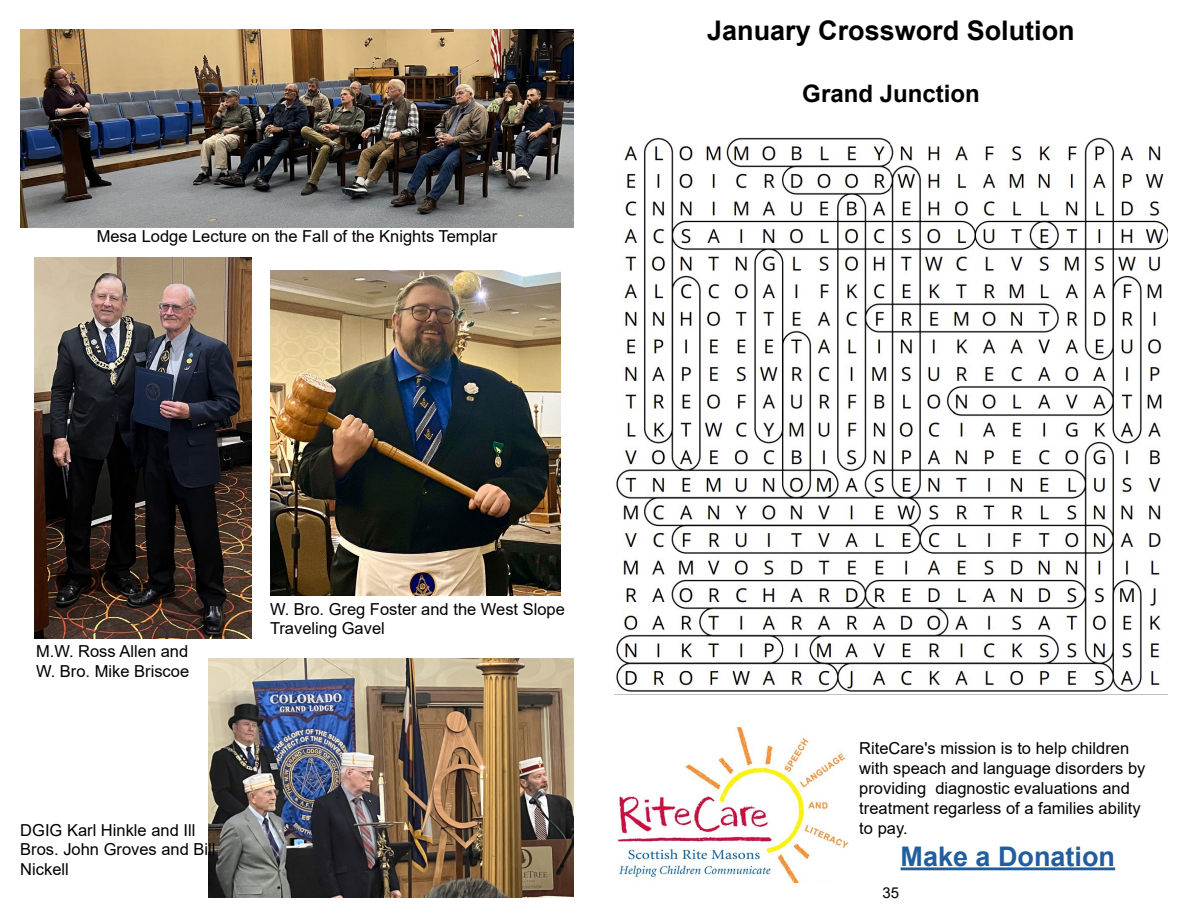
<style>
.page{position:relative;width:1188px;height:918px;background:#fff}
.page>*{position:absolute;margin:0;border:0;box-sizing:border-box;transform-origin:0 0}
.t1{font:700 27px "Arial";color:#000}
.t2{font:700 27px "Arial";color:#215e9e}
.t3{font:700 24px "Arial";color:#000}
.t4{font:16.5px/19.8px "Arial";color:#000}
.t5{font:15px "Arial";color:#000}
</style>
<div class="page">
<img style="left:614px;top:137px;width:554px;height:558px">
<img style="left:617px;top:727px;width:232px;height:155px">
<hr style="left:901px;top:867px;width:214px;height:3px;background:#215e9e">
<img style="left:20px;top:30px;width:554px;height:197px">
<img style="left:35px;top:257px;width:217px;height:381px">
<img style="left:270px;top:270px;width:290px;height:325px">
<img style="left:209px;top:658px;width:365px;height:240px">
<p class="t4" style="left:97px;top:226px;width:402px">Mesa Lodge Lecture on the Fall of the Knights Templar</p>
<p class="t4" style="left:36px;top:641px;width:155px">M.W. Ross Allen and<br>W. Bro. Mike Briscoe</p>
<p class="t4" style="left:270px;top:599px;width:296px">W. Bro. Greg Foster and the West Slope<br>Traveling Gavel</p>
<p class="t4" style="left:20px;top:820px;width:197px">DGIG Karl Hinkle and Ill<br>Bros. John Groves and Bill<br>Nickell</p>
<h1 class="t1" style="left:707px;top:11px;width:369px">January Crossword Solution</h1>
<h2 class="t3" style="left:802px;top:77px;width:179px">Grand Junction</h2>
<p class="t4" style="left:859px;top:739px;width:288px">RiteCare's mission is to help children with speach and language disorders by providing diagnostic evaluations and treatment regarless of a families ability to pay.</p>
<h1 class="t2" style="left:901px;top:838px;width:216px">Make a Donation</h1>
<p class="t5" style="left:883px;top:882px;width:18px">35</p>
</div>
